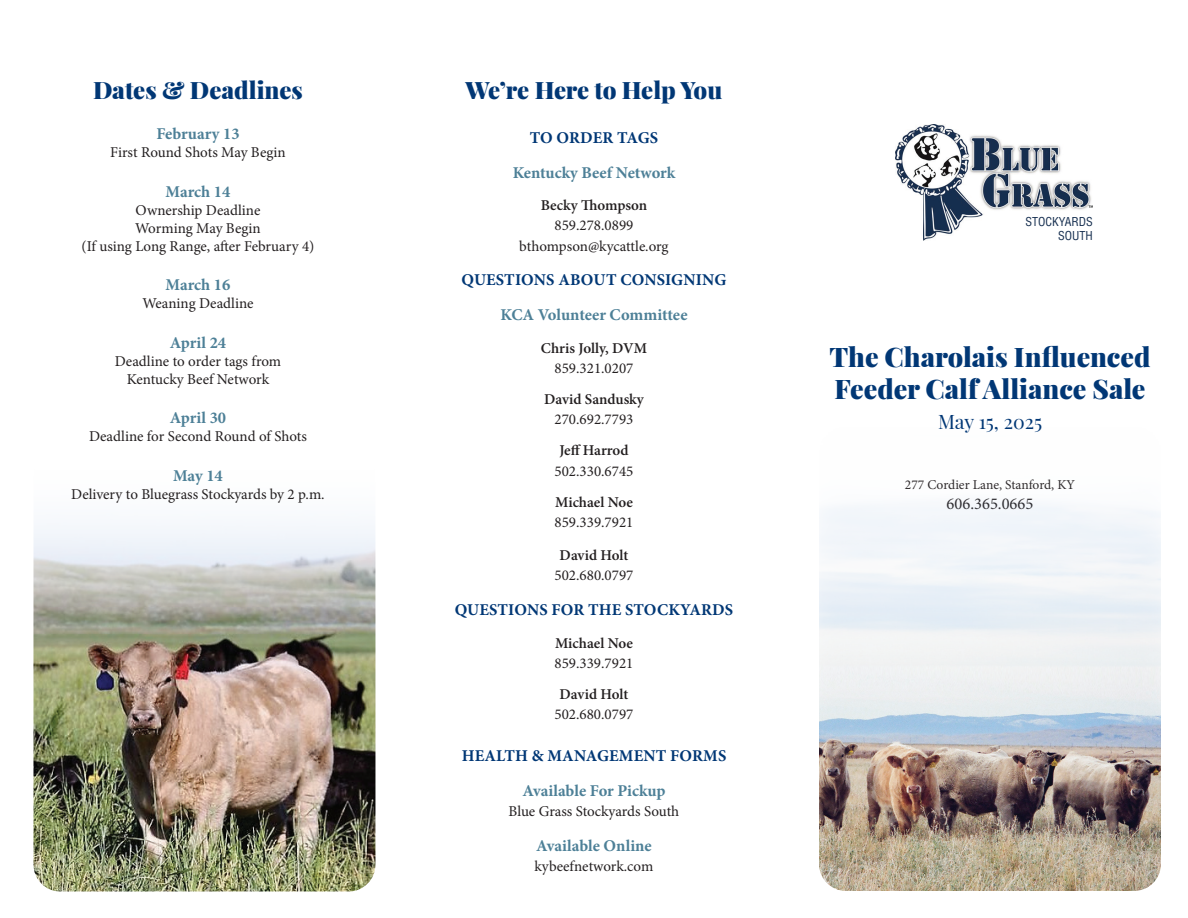
<style>
.page{position:relative;width:1188px;height:918px;background:#fff}
.page>*{position:absolute;margin:0;border:0;box-sizing:border-box;transform-origin:0 0}
.t1{font:900 27px/32.4px "Playfair Display";color:#013775}
.t2{font:900 24px "Playfair Display";color:#013775}
.t3{font:19.5px "Playfair Display";color:#013775}
.t4{font:700 16.5px "Minion Pro";letter-spacing:-.005em;color:#4d8097}
.t5{font:700 16.5px "Minion Pro";letter-spacing:.01em;color:#013775}
.t6{font:16.5px "Minion Pro";color:#231f20}
.t7{font:15px/18px "Minion Pro";color:#231f20;text-align:center}
.t8{font:600 15px "Minion Pro";color:#231f20}
.t9{font:13.5px "Minion Pro";color:#231f20}
.t10{font:condensed 12px/14.4px "Helvetica LT Std";color:#152e4f;text-align:right}
</style>
<div class="page">
<img style="left:33px;top:525px;width:342px;height:367px">
<img style="left:819px;top:502px;width:342px;height:389px">
<img style="left:896px;top:124px;width:197px;height:117px">
<h2 class="t2" style="left:93px;top:75px;width:211px">Dates &amp; Deadlines</h2>
<p class="t4" style="left:156px;top:122px;width:85px">February 13</p>
<p class="t7" style="left:110px;top:143px;width:177px">First Round Shots May Begin</p>
<p class="t4" style="left:166px;top:180px;width:66px">March 14</p>
<p class="t7" style="left:82px;top:201px;width:234px">Ownership Deadline<br>Worming May Begin<br>(If using Long Range, after February 4)</p>
<p class="t4" style="left:166px;top:273px;width:66px">March 16</p>
<p class="t7" style="left:142px;top:294px;width:113px">Weaning Deadline</p>
<p class="t4" style="left:170px;top:331px;width:58px">April 24</p>
<p class="t7" style="left:115px;top:352px;width:168px">Deadline to order tags from<br>Kentucky Beef Network</p>
<p class="t4" style="left:170px;top:407px;width:58px">April 30</p>
<p class="t7" style="left:89px;top:428px;width:219px">Deadline for Second Round of Shots</p>
<p class="t4" style="left:173px;top:464px;width:51px">May 14</p>
<p class="t7" style="left:71px;top:485px;width:255px">Delivery to Bluegrass Stockyards by 2 p.m.</p>
<h2 class="t2" style="left:466px;top:75px;width:258px">We’re Here to Help You</h2>
<p class="t5" style="left:530px;top:126px;width:130px">TO ORDER TAGS</p>
<p class="t4" style="left:513px;top:161px;width:164px">Kentucky Beef Network</p>
<p class="t8" style="left:541px;top:195px;width:108px">Becky Thompson</p>
<p class="t7" style="left:519px;top:216px;width:151px;line-height:20.1px">859.278.0899 bthompson@kycattle.org</p>
<p class="t5" style="left:462px;top:268px;width:266px">QUESTIONS ABOUT CONSIGNING</p>
<p class="t4" style="left:500px;top:303px;width:189px">KCA Volunteer Committee</p>
<p class="t8" style="left:541px;top:337px;width:108px">Chris Jolly, DVM</p>
<p class="t7" style="left:555px;top:359px;width:80px">859.321.0207</p>
<p class="t8" style="left:544px;top:389px;width:101px">David Sandusky</p>
<p class="t7" style="left:555px;top:410px;width:80px">270.692.7793</p>
<p class="t8" style="left:559px;top:440px;width:71px">Jeff Harrod</p>
<p class="t7" style="left:555px;top:462px;width:80px">502.330.6745</p>
<p class="t8" style="left:555px;top:492px;width:79px">Michael Noe</p>
<p class="t7" style="left:555px;top:513px;width:80px">859.339.7921</p>
<p class="t8" style="left:560px;top:545px;width:70px">David Holt</p>
<p class="t7" style="left:555px;top:566px;width:80px">502.680.0797</p>
<p class="t5" style="left:455px;top:598px;width:280px">QUESTIONS FOR THE STOCKYARDS</p>
<p class="t8" style="left:555px;top:633px;width:79px">Michael Noe</p>
<p class="t7" style="left:555px;top:654px;width:80px">859.339.7921</p>
<p class="t8" style="left:560px;top:684px;width:70px">David Holt</p>
<p class="t7" style="left:555px;top:706px;width:80px">502.680.0797</p>
<p class="t5" style="left:462px;top:745px;width:266px">HEALTH &amp; MANAGEMENT FORMS</p>
<p class="t4" style="left:522px;top:779px;width:145px">Available For Pickup</p>
<p class="t7" style="left:509px;top:802px;width:172px">Blue Grass Stockyards South</p>
<p class="t4" style="left:536px;top:834px;width:117px">Available Online</p>
<p class="t7" style="left:535px;top:857px;width:120px">kybeefnetwork.com</p>
<p class="t10" style="left:1025px;top:214px;width:69px">STOCKYARDS<br>SOUTH</p>
<h1 class="t1" style="left:829px;top:340px;width:323px">The Charolais Influenced<br>Feeder Calf Alliance Sale</h1>
<h3 class="t3" style="left:938px;top:410px;width:106px">May 15, 2025</h3>
<p class="t9" style="left:905px;top:476px;width:172px">277 Cordier Lane, Stanford, KY</p>
<p class="t6" style="left:947px;top:493px;width:88px">606.365.0665</p>
</div>
